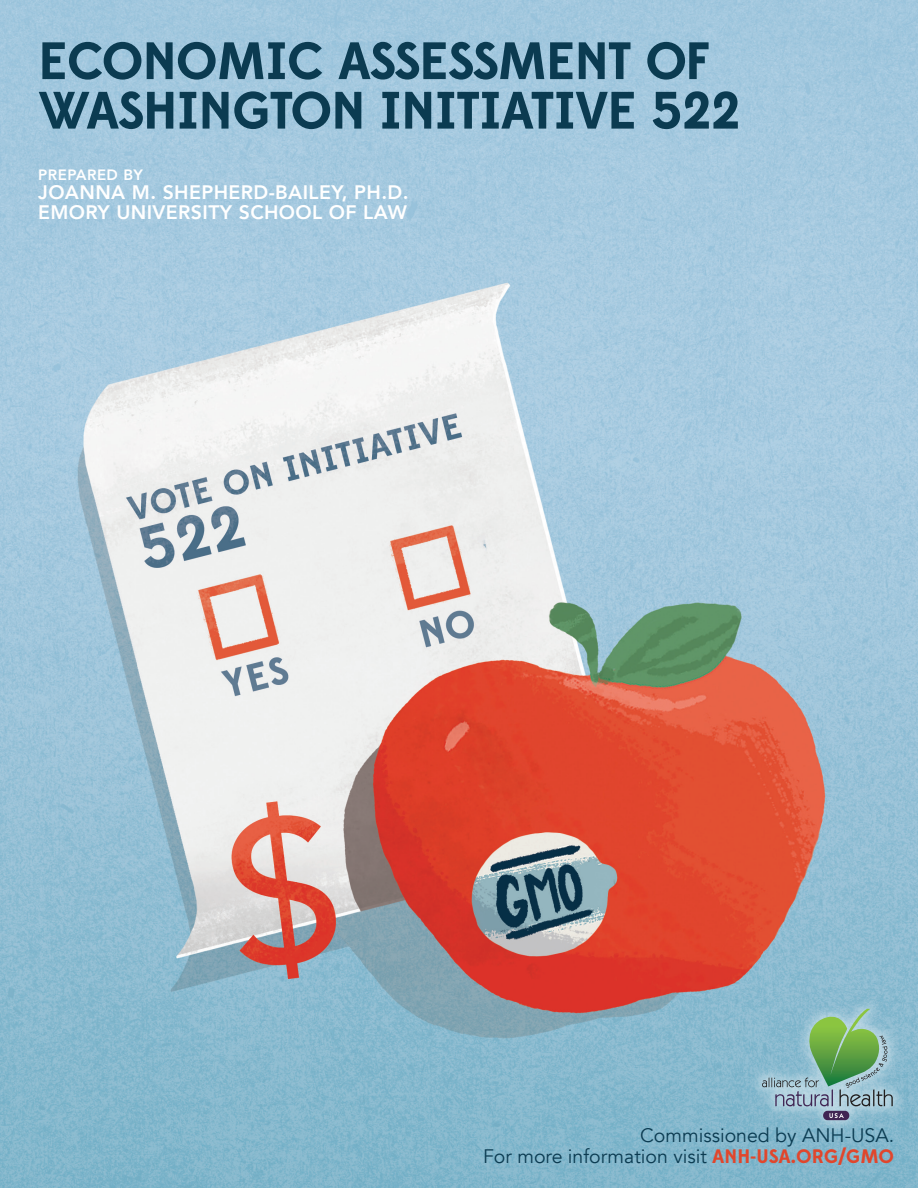
<style>
.page{position:relative;width:918px;height:1188px;background:#fff}
.page>*{position:absolute;margin:0;border:0;box-sizing:border-box;transform-origin:0 0}
.Footnote_Text{font:700 52.5px "Edmondsans";letter-spacing:-.02em;color:#0b3b51}
.Footnote_Text-2{font:19.5px/21.5px "Avenir";color:#0b3b51;text-align:right}
.Footnote_Text-3{font:800 19.5px "Avenir";letter-spacing:.02em;color:#fff}
.Footnote_Text-4{font:800 15px "Avenir";letter-spacing:.03em;color:#fff}
.s1{font-family:"Edmondsans";font-weight:700;color:#e1462c}
</style>
<div class="page">
<img style="left:0;top:0;width:918px;height:1188px">
<div style="left:749px;top:996px;width:157px;height:138px;background:#fff;opacity:.41"></div>
<div style="left:823px;top:1111px;width:26px;height:9px;background:#402553;border-radius:4px"></div>
<svg style="left:829px;top:1113px;width:15px;height:5px"></svg>
<svg style="left:762px;top:1009px;width:131px;height:97px;background:#87b4a6"></svg>
<p class="Footnote_Text" style="left:38px;top:29px;width:673px">ECONOMIC ASSESSMENT OF</p>
<p class="Footnote_Text" style="left:38px;top:78px;width:704px">WASHINGTON INITIATIVE 522</p>
<p class="Footnote_Text-4" style="left:38px;top:161px;width:106px">PREPARED BY</p>
<p class="Footnote_Text-3" style="left:38px;top:175px;width:372px">JOANNA M. SHEPHERD-BAILEY, PH.D.</p>
<p class="Footnote_Text-3" style="left:38px;top:194px;width:370px">EMORY UNIVERSITY SCHOOL OF LAW</p>
<p class="Footnote_Text-2" style="left:483px;top:1125px;width:413px">Commissioned by ANH-USA.<br>For more information visit <span class="s1">ANH-USA.ORG/GMO</span></p>
</div>
